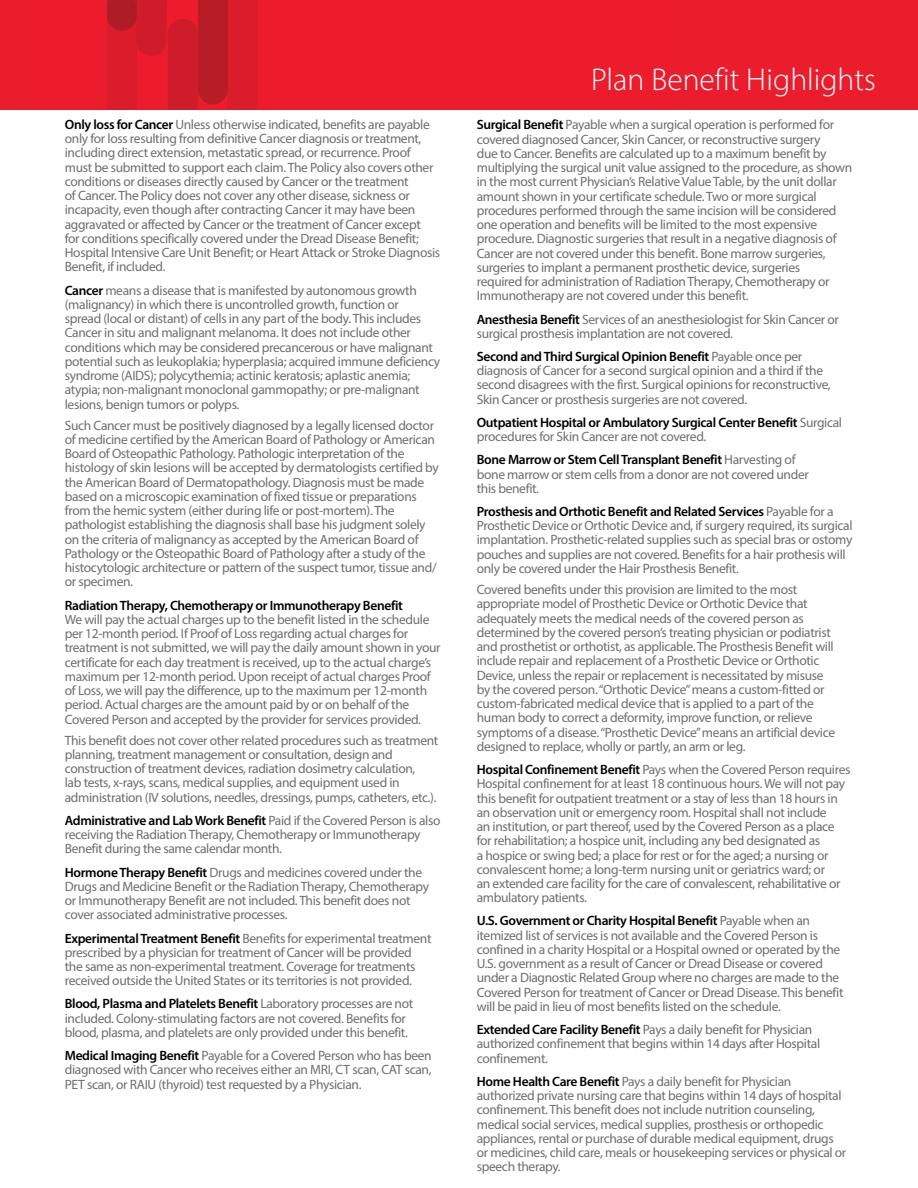
<style>
.page{position:relative;width:918px;height:1188px;background:#fff}
.page>*{position:absolute;margin:0;border:0;box-sizing:border-box;transform-origin:0 0}
.t1{font:300 31.5px "Myriad Pro";color:#fff}
.t2{font:13.5px/14.2px "Myriad Pro";letter-spacing:-.025em;color:#6d6e71}
.t3{font:600 13.5px/14.2px "Myriad Pro";letter-spacing:-.025em;color:#000}
.s1{font-weight:600;color:#000}
.s2{font-weight:400;color:#6d6e71}
</style>
<div class="page">
<div style="left:0;top:0;width:918px;height:110px;background:#eb1d2d"></div>
<svg style="left:107px;top:0;width:150px;height:110px"></svg>
<p class="t2" style="left:65px;top:117px;width:377px"><span class="s1">Only loss for Cancer</span> Unless otherwise indicated, benefits are payable only for loss resulting from definitive Cancer diagnosis or treatment, including direct extension, metastatic spread, or recurrence. Proof must be submitted to support each claim. The Policy also covers other conditions or diseases directly caused by Cancer or the treatment<br>of Cancer. The Policy does not cover any other disease, sickness or incapacity, even though after contracting Cancer it may have been aggravated or affected by Cancer or the treatment of Cancer except<br>for conditions specifically covered under the Dread Disease Benefit; Hospital Intensive Care Unit Benefit; or Heart Attack or Stroke Diagnosis Benefit, if included.</p>
<p class="t2" style="left:65px;top:283px;width:377px"><span class="s1">Cancer</span> means a disease that is manifested by autonomous growth (malignancy) in which there is uncontrolled growth, function or<br>spread (local or distant) of cells in any part of the body. This includes Cancer in situ and malignant melanoma. It does not include other conditions which may be considered precancerous or have malignant potential such as leukoplakia; hyperplasia; acquired immune deficiency syndrome (AIDS); polycythemia; actinic keratosis; aplastic anemia; atypia; non-malignant monoclonal gammopathy; or pre-malignant lesions, benign tumors or polyps.</p>
<p class="t2" style="left:65px;top:418px;width:376px">Such Cancer must be positively diagnosed by a legally licensed doctor of medicine certified by the American Board of Pathology or American Board of Osteopathic Pathology. Pathologic interpretation of the histology of skin lesions will be accepted by dermatologists certified by the American Board of Dermatopathology. Diagnosis must be made based on a microscopic examination of fixed tissue or preparations from the hemic system (either during life or post-mortem). The pathologist establishing the diagnosis shall base his judgment solely on the criteria of malignancy as accepted by the American Board of Pathology or the Osteopathic Board of Pathology after a study of the histocytologic architecture or pattern of the suspect tumor, tissue and/ or specimen.</p>
<p class="t3" style="left:65px;top:598px;width:340px">Radiation Therapy, Chemotherapy or Immunotherapy Benefit</p>
<p class="t2" style="left:65px;top:612px;width:377px">We will pay the actual charges up to the benefit listed in the schedule per 12-month period. If Proof of Loss regarding actual charges for treatment is not submitted, we will pay the daily amount shown in your certificate for each day treatment is received, up to the actual charge’s maximum per 12-month period. Upon receipt of actual charges Proof of Loss, we will pay the difference, up to the maximum per 12-month period. Actual charges are the amount paid by or on behalf of the Covered Person and accepted by the provider for services provided.</p>
<p class="t2" style="left:65px;top:733px;width:375px">This benefit does not cover other related procedures such as treatment planning, treatment management or consultation, design and construction of treatment devices, radiation dosimetry calculation,<br>lab tests, x-rays, scans, medical supplies, and equipment used in administration (IV solutions, needles, dressings, pumps, catheters, etc.).</p>
<p class="t2" style="left:65px;top:813px;width:377px"><span class="s1">Administrative and Lab Work Benefit</span> Paid if the Covered Person is also receiving the Radiation Therapy, Chemotherapy or Immunotherapy<br>Benefit during the same calendar month.</p>
<p class="t2" style="left:65px;top:865px;width:366px"><span class="s1">Hormone Therapy Benefit</span> Drugs and medicines covered under the Drugs and Medicine Benefit or the Radiation Therapy, Chemotherapy or Immunotherapy Benefit are not included. This benefit does not cover associated administrative processes.</p>
<p class="t2" style="left:65px;top:931px;width:368px"><span class="s1">Experimental Treatment Benefit</span> Benefits for experimental treatment prescribed by a physician for treatment of Cancer will be provided the same as non-experimental treatment. Coverage for treatments received outside the United States or its territories is not provided.</p>
<p class="t2" style="left:65px;top:997px;width:350px"><span class="s1">Blood, Plasma and Platelets Benefit</span> Laboratory processes are not included. Colony-stimulating factors are not covered. Benefits for blood, plasma, and platelets are only provided under this benefit.</p>
<p class="t2" style="left:65px;top:1048px;width:368px;text-align:justify"><span class="s1">Medical Imaging Benefit</span> Payable for a Covered Person who has been diagnosed with Cancer who receives either an MRI, CT scan, CAT scan, PET scan, or RAIU (thyroid) test requested by a Physician.</p>
<h1 class="t1" style="left:591px;top:60px;width:286px">Plan Benefit Highlights</h1>
<p class="t2" style="left:477px;top:117px;width:377px"><span class="s1">Surgical Benefit</span> Payable when a surgical operation is performed for covered diagnosed Cancer, Skin Cancer, or reconstructive surgery<br>due to Cancer. Benefits are calculated up to a maximum benefit by multiplying the surgical unit value assigned to the procedure, as shown in the most current Physician’s Relative Value Table, by the unit dollar amount shown in your certificate schedule. Two or more surgical procedures performed through the same incision will be considered one operation and benefits will be limited to the most expensive procedure. Diagnostic surgeries that result in a negative diagnosis of Cancer are not covered under this benefit. Bone marrow surgeries, surgeries to implant a permanent prosthetic device, surgeries<br>required for administration of Radiation Therapy, Chemotherapy or Immunotherapy are not covered under this benefit.</p>
<p class="t2" style="left:477px;top:312px;width:364px"><span class="s1">Anesthesia Benefit</span> Services of an anesthesiologist for Skin Cancer or surgical prosthesis implantation are not covered.</p>
<p class="t2" style="left:477px;top:349px;width:356px"><span class="s1">Second and Third Surgical Opinion Benefit</span> Payable once per diagnosis of Cancer for a second surgical opinion and a third if the second disagrees with the first. Surgical opinions for reconstructive, Skin Cancer or prosthesis surgeries are not covered.</p>
<p class="t3" style="left:477px;top:415px;width:367px">Outpatient Hospital or Ambulatory Surgical Center Benefit <span class="s2">Surgical procedures for Skin Cancer are not covered.</span></p>
<p class="t2" style="left:477px;top:452px;width:334px"><span class="s1">Bone Marrow or Stem Cell Transplant Benefit</span> Harvesting of bone marrow or stem cells from a donor are not covered under this benefit.</p>
<p class="t2" style="left:477px;top:504px;width:377px"><span class="s1">Prosthesis and Orthotic Benefit and Related Services</span> Payable for a Prosthetic Device or Orthotic Device and, if surgery required, its surgical implantation. Prosthetic-related supplies such as special bras or ostomy pouches and supplies are not covered. Benefits for a hair prothesis will only be covered under the Hair Prosthesis Benefit.</p>
<p class="t2" style="left:477px;top:582px;width:360px">Covered benefits under this provision are limited to the most appropriate model of Prosthetic Device or Orthotic Device that adequately meets the medical needs of the covered person as determined by the covered person’s treating physician or podiatrist and prosthetist or orthotist, as applicable. The Prosthesis Benefit will include repair and replacement of a Prosthetic Device or Orthotic Device, unless the repair or replacement is necessitated by misuse by the covered person. “Orthotic Device” means a custom-fitted or custom-fabricated medical device that is applied to a part of the human body to correct a deformity, improve function, or relieve symptoms of a disease. “Prosthetic Device” means an artificial device designed to replace, wholly or partly, an arm or leg.</p>
<p class="t2" style="left:477px;top:762px;width:375px"><span class="s1">Hospital Confinement Benefit</span> Pays when the Covered Person requires Hospital confinement for at least 18 continuous hours. We will not pay this benefit for outpatient treatment or a stay of less than 18 hours in an observation unit or emergency room. Hospital shall not include<br>an institution, or part thereof, used by the Covered Person as a place for rehabilitation; a hospice unit, including any bed designated as<br>a hospice or swing bed; a place for rest or for the aged; a nursing or convalescent home; a long-term nursing unit or geriatrics ward; or<br>an extended care facility for the care of convalescent, rehabilitative or ambulatory patients.</p>
<p class="t2" style="left:477px;top:914px;width:368px"><span class="s1">U.S. Government or Charity Hospital Benefit</span> Payable when an itemized list of services is not available and the Covered Person is confined in a charity Hospital or a Hospital owned or operated by the U.S. government as a result of Cancer or Dread Disease or covered under a Diagnostic Related Group where no charges are made to the Covered Person for treatment of Cancer or Dread Disease. This benefit will be paid in lieu of most benefits listed on the schedule.</p>
<p class="t2" style="left:477px;top:1022px;width:345px"><span class="s1">Extended Care Facility Benefit</span> Pays a daily benefit for Physician authorized confinement that begins within 14 days after Hospital confinement.</p>
<p class="t2" style="left:477px;top:1074px;width:371px"><span class="s1">Home Health Care Benefit</span> Pays a daily benefit for Physician authorized private nursing care that begins within 14 days of hospital confinement. This benefit does not include nutrition counseling, medical social services, medical supplies, prosthesis or orthopedic appliances, rental or purchase of durable medical equipment, drugs or medicines, child care, meals or housekeeping services or physical or speech therapy.</p>
</div>
